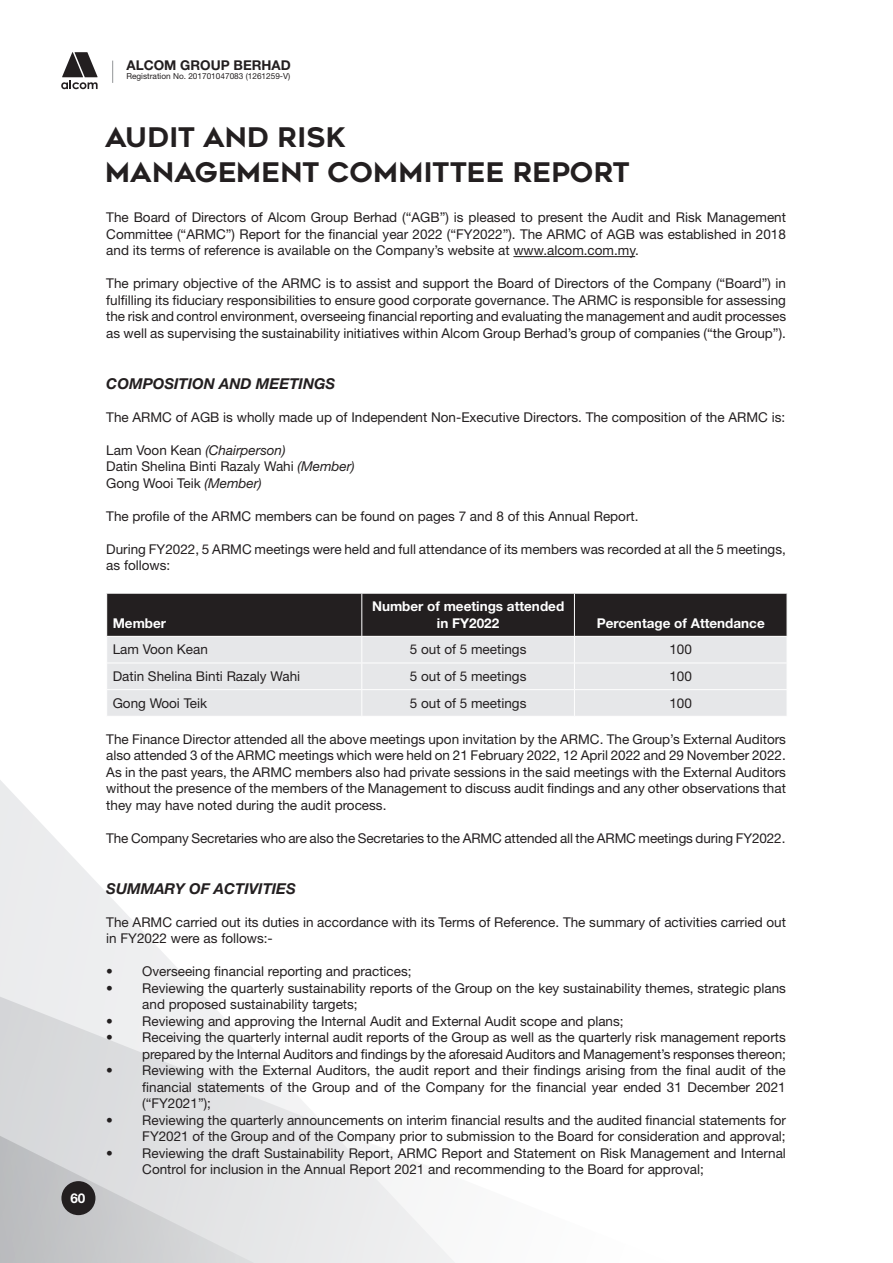
<style>
.page{position:relative;width:893px;height:1263px;background:#fff}
.page>*{position:absolute;margin:0;border:0;box-sizing:border-box;transform-origin:0 0}
.t1{font:27px/34.2px "Renogare";color:#231f20}
.t2{font:italic 700 15px "Helvetica Neue LT Std";color:#231f20}
.t3{font:13.5px/16.5px "Helvetica Neue LT Std";color:#231f20}
.t4{font:700 13.5px/16.5px "Helvetica Neue LT Std";color:#fff;text-align:center}
.t5{font:700 13.5px "Helvetica Neue LT Std";color:#231f20}
.t6{font:8.25px "Helvetica Neue LT Std";color:#231f20}
.s1{font-style:italic}
</style>
<div class="page">
<svg style="left:0;top:780px;width:196px;height:208px;fill:#eff0f1"></svg>
<svg style="left:0;top:988px;width:455px;height:275px"></svg>
<svg style="left:0;top:1125px;width:299px;height:138px;background:#d6d7d9"></svg>
<svg style="left:112px;top:61px;width:1px;height:22px"></svg>
<svg style="left:61px;top:52px;width:37px;height:37px"></svg>
<div style="left:61px;top:1181px;width:34px;height:34px;background:#231f20;border-radius:50%"></div>
<hr style="left:513px;top:256px;width:122px;height:1px;background:#231f20">
<svg style="left:106px;top:593px;width:681px;height:123px;background:#a4a3a5"></svg>
<p class="t4" style="left:70px;top:1189px;width:17px">60</p>
<p class="t5" style="left:126px;top:57px;width:11px">ALCOM</p>
<p class="t5" style="left:180px;top:57px;width:102px">GROUP BERHAD</p>
<p class="t6" style="left:126px;top:71px;width:165px">Registration No. 201701047083 (1261259-V)</p>
<p class="t1" style="left:105px;top:121px;width:526px">AUDIT AND RISK<br>MANAGEM ENT COMM ITTEE REPORT</p>
<p class="t3" style="left:106px;top:209px;width:681px;text-align:justify">The Board of Directors of Alcom Group Berhad (“AGB”) is pleased to present the Audit and Risk Management Committee (“ARMC”) Report for the financial year 2022 (“FY2022”). The ARMC of AGB was established in 2018 and its terms of reference is available on the Company’s website at www.alcom.com.my.</p>
<p class="t3" style="left:106px;top:275px;width:681px;text-align:justify">The primary objective of the ARMC is to assist and support the Board of Directors of the Company (“Board”) in fulfilling its fiduciary responsibilities to ensure good corporate governance. The ARMC is responsible for assessing the risk and control environment, overseeing financial reporting and evaluating the management and audit processes as well as supervising the sustainability initiatives within Alcom Group Berhad’s group of companies (“the Group”).</p>
<p class="t2" style="left:106px;top:374px;width:230px">COMPOSITION AND MEETINGS</p>
<p class="t3" style="left:106px;top:409px;width:680px">The ARMC of AGB is wholly made up of Independent Non-Executive Directors. The composition of the ARMC is:</p>
<p class="t3" style="left:106px;top:442px;width:250px">Lam Voon Kean <span class="s1">(Chairperson)<br></span>Datin Shelina Binti Razaly Wahi <span class="s1">(Member)<br></span>Gong Wooi Teik <span class="s1">(Member)</span></p>
<p class="t3" style="left:106px;top:507px;width:534px">The profile of the ARMC members can be found on pages 7 and 8 of this Annual Report.</p>
<p class="t3" style="left:106px;top:540px;width:681px">During FY2022, 5 ARMC meetings were held and full attendance of its members was recorded at all the 5 meetings, as follows:</p>
<p class="t4" style="left:113px;top:614px;width:55px">Member</p>
<p class="t4" style="left:372px;top:598px;width:194px">Number of meetings attended in FY2022</p>
<p class="t4" style="left:597px;top:614px;width:170px">Percentage of Attendance</p>
<p class="t3" style="left:113px;top:641px;width:97px">Lam Voon Kean</p>
<p class="t3" style="left:410px;top:641px;width:118px">5 out of 5 meetings</p>
<p class="t3" style="left:669px;top:641px;width:24px">100</p>
<p class="t3" style="left:113px;top:668px;width:189px">Datin Shelina Binti Razaly Wahi</p>
<p class="t3" style="left:410px;top:668px;width:118px">5 out of 5 meetings</p>
<p class="t3" style="left:669px;top:668px;width:24px">100</p>
<p class="t3" style="left:113px;top:694px;width:96px">Gong Wooi Teik</p>
<p class="t3" style="left:410px;top:694px;width:118px">5 out of 5 meetings</p>
<p class="t3" style="left:669px;top:694px;width:24px">100</p>
<p class="t3" style="left:106px;top:730px;width:681px;text-align:justify">The Finance Director attended all the above meetings upon invitation by the ARMC. The Group’s External Auditors also attended 3 of the ARMC meetings which were held on 21 February 2022, 12 April 2022 and 29 November 2022.<br>As in the past years, the ARMC members also had private sessions in the said meetings with the External Auditors without the presence of the members of the Management to discuss audit findings and any other observations that they may have noted during the audit process.</p>
<p class="t3" style="left:106px;top:829px;width:681px">The Company Secretaries who are also the Secretaries to the ARMC attended all the ARMC meetings during FY2022.</p>
<p class="t2" style="left:106px;top:879px;width:191px">SUMMARY OF ACTIVITIES</p>
<p class="t3" style="left:106px;top:913px;width:681px">The ARMC carried out its duties in accordance with its Terms of Reference. The summary of activities carried out in FY2022 were as follows:-</p>
<p class="t3" style="left:106px;top:963px;width:307px">• Overseeing financial reporting and practices;</p>
<p class="t3" style="left:142px;top:979px;width:645px;text-indent:-36px">• Reviewing the quarterly sustainability reports of the Group on the key sustainability themes, strategic plans and proposed sustainability targets;</p>
<p class="t3" style="left:106px;top:1012px;width:519px">• Reviewing and approving the Internal Audit and External Audit scope and plans;</p>
<p class="t3" style="left:106px;top:1029px;width:681px;text-align:right">• Receiving the quarterly internal audit reports of the Group as well as the quarterly risk management reports prepared by the Internal Auditors and findings by the aforesaid Auditors and Management’s responses thereon;</p>
<p class="t3" style="left:142px;top:1062px;width:645px;text-align:justify;text-indent:-36px">• Reviewing with the External Auditors, the audit report and their findings arising from the final audit of the financial statements of the Group and of the Company for the financial year ended 31 December 2021 (“FY2021”);</p>
<p class="t3" style="left:106px;top:1111px;width:681px;text-align:right">• Reviewing the quarterly announcements on interim financial results and the audited financial statements for<br>FY2021 of the Group and of the Company prior to submission to the Board for consideration and approval;</p>
<p class="t3" style="left:142px;top:1144px;width:645px;text-indent:-36px">• Reviewing the draft Sustainability Report, ARMC Report and Statement on Risk Management and Internal<br>Control for inclusion in the Annual Report 2021 and recommending to the Board for approval;</p>
</div>
